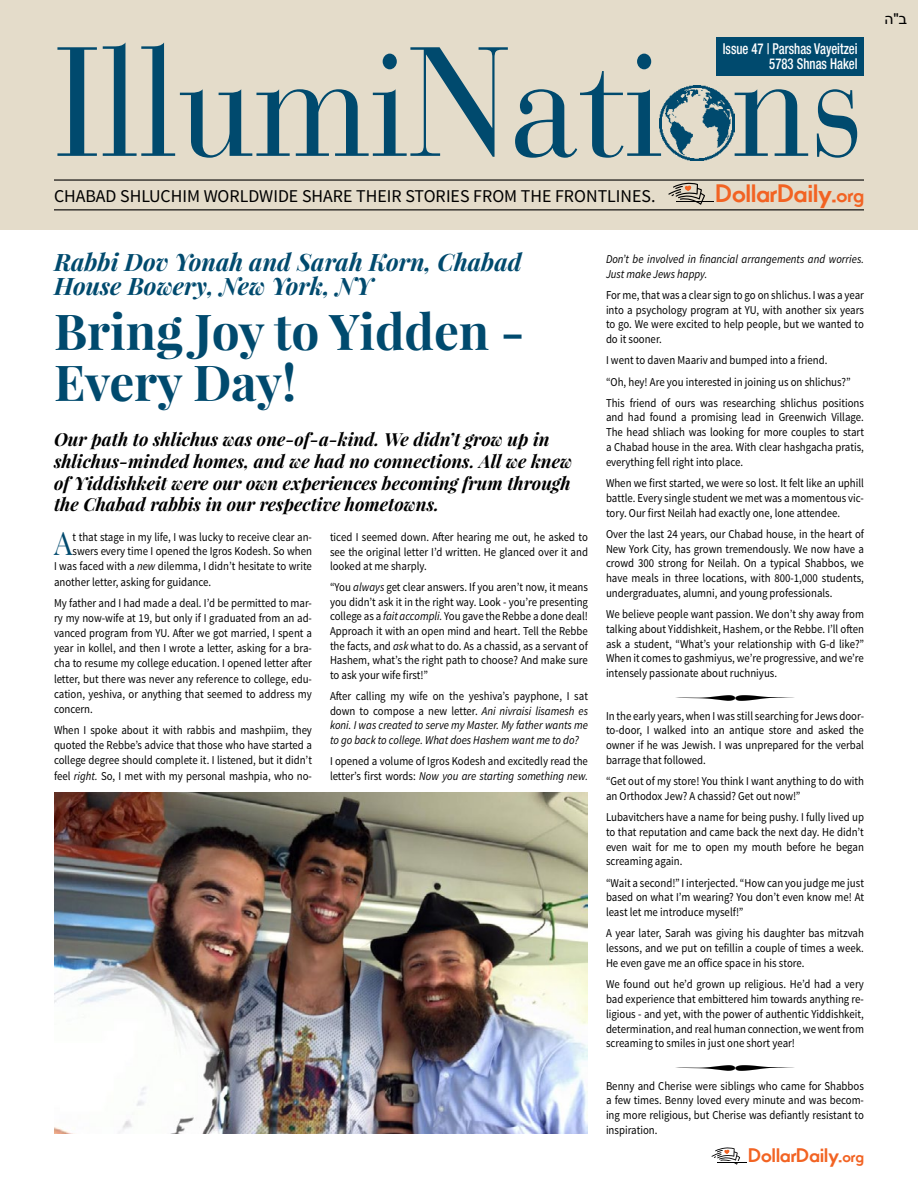
<style>
.page{position:relative;width:918px;height:1188px;background:#fff}
.page>*{position:absolute;margin:0;border:0;box-sizing:border-box;transform-origin:0 0}
.t1{font:154.2px "Bauer Bodoni Std";color:#004a6e;scale:.9 1}
.t2{font:700 49.5px/51px "Playfair Display";letter-spacing:-.005em;color:#004a6e}
.t3{font:32.4px "Playfair Display";color:#004a6e;scale:.9 1}
.t4{font:italic 700 24px/24px "Playfair Display";color:#004a6e}
.t5{font:700 24px "Movement";letter-spacing:-.005em;color:#f26323}
.t6{font:700 18.6px "Movement";letter-spacing:-.005em;color:#f26323}
.Intro{font:italic 700 18px/21.6px "Playfair Display";color:#000}
.t7{font:18px "Source Sans Pro";color:#000}
.t8{font:500 condensed 15px/15px "Helvetica Neue LT Std";color:#fff;text-align:right;scale:.85 1}
.t9{font:15px "Arial";color:#000}
.t10{font:12px/14.9px "Source Sans Pro";color:#000;text-align:justify;scale:.9 1}
.t11{font:italic 12px/14.7px "Source Sans Pro";color:#000;text-align:justify;scale:.9 1}
.s1{color:#e4dcca}
.s2{font-size:19.05px}
.s3{font-style:italic}
.s4{font-style:normal}
.s5{font-size:14.85px}
</style>
<div class="page">
<div style="left:0;top:0;width:918px;height:230px;background:#e4dcca"></div>
<hr style="left:54px;top:179px;width:810px;height:2px;background:#000">
<hr style="left:54px;top:209px;width:810px;height:1px;background:#000">
<div style="left:716px;top:37px;width:148px;height:38px;background:#004a6e"></div>
<svg style="left:668px;top:183px;width:37px;height:22px"></svg>
<hr style="left:676px;top:201px;width:37px;height:1px;background:#000">
<img style="left:660px;top:85px;width:75px;height:76px">
<svg style="left:712px;top:1147px;width:28px;height:18px"></svg>
<hr style="left:717px;top:1161px;width:30px;height:1px;background:#fff">
<hr style="left:717px;top:1162px;width:30px;height:1px;background:#000">
<img style="left:54px;top:793px;width:534px;height:341px">
<p class="t1" style="left:54px;top:11px;width:902px">IllumiNati<span class="s1">o</span>ns</p>
<p class="t7" style="left:54px;top:185px;width:603px">CHABAD SHLUCHIM WORLDWIDE SHARE THEIR STORIES FROM THE FRONTLINES.</p>
<p class="t8" style="left:723px;top:41px;width:160px">Issue 47 | Parshas Vayeitzei<br>5783 Shnas Hakel</p>
<p class="t5" style="left:716px;top:178px;width:150px">DollarDaily.<span class="s2">org</span></p>
<p class="t4" style="left:54px;top:249px;width:469px">Rabbi Dov Yonah and Sarah Korn, Chabad<br>House Bowery, New York, NY</p>
<p class="t2" style="left:54px;top:306px;width:472px">Bring Joy to Yidden -<br>Every Day!</p>
<p class="Intro" style="left:54px;top:428px;width:520px">Our path to shlichus was one-of-a-kind. We didn’t grow up in shlichus-minded homes, and we had no connections. All we knew of Yiddishkeit were our own experiences becoming frum through the Chabad rabbis in our respective hometowns.</p>
<p class="t3" style="left:54px;top:523px;width:22px">A</p>
<p class="t10" style="left:73px;top:530px;width:268px">t that stage in my life, I was lucky to receive clear an-</p>
<p class="t10" style="left:73px;top:544px;width:268px">swers every time I opened the Igros Kodesh. So when</p>
<p class="t10" style="left:54px;top:559px;width:288px">I was faced with a <span class="s3">new</span> dilemma, I didn’t hesitate to write</p>
<p class="t10" style="left:54px;top:574px;width:176px">another letter, asking for guidance.</p>
<p class="t10" style="left:54px;top:596px;width:288px">My father and I had made a deal. I’d be permitted to mar&shy;ry my now-wife at 19, but only if I graduated from an ad&shy;vanced program from YU. After we got married, I spent a year in kollel, and then I wrote a letter, asking for a bra&shy;cha to resume my college education. I opened letter after letter, but there was never any reference to college, edu&shy;cation, yeshiva, or anything that seemed to address my concern.</p>
<p class="t10" style="left:54px;top:723px;width:288px">When I spoke about it with rabbis and mashpiim, they quoted the Rebbe’s advice that those who have started a college degree should complete it. I listened, but it didn’t feel <span class="s3">right.</span> So, I met with my personal mashpia, who no-</p>
<p class="t10" style="left:330px;top:530px;width:288px">ticed I seemed down. After hearing me out, he asked to see the original letter I’d written. He glanced over it and looked at me sharply.</p>
<p class="t10" style="left:330px;top:580px;width:288px">“You <span class="s3">always</span> get clear answers. If you aren’t now, it means you didn’t ask it in the right way. Look - you’re presenting college as a <span class="s3">fait accompli.</span> You gave the Rebbe a done deal!<br>Approach it with an open mind and heart. Tell the Rebbe the facts, and <span class="s3">ask</span> what to do. As a chassid, as a servant of Hashem, what’s the right path to choose? And make sure to ask your wife first!”</p>
<p class="t11" style="left:330px;top:689px;width:288px"><span class="s4">After calling my wife on the yeshiva’s payphone, I sat down to compose a new letter.</span> Ani nivraisi lisamesh es koni. I was created to serve my Master. My father wants me to go back to college. What does Hashem want me to do?</p>
<p class="t10" style="left:330px;top:754px;width:288px">I opened a volume of Igros Kodesh and excitedly read the letter’s first words: <span class="s3">Now you are starting something new.</span></p>
<p class="t11" style="left:606px;top:251px;width:288px">Don’t be involved in financial arrangements and worries.<br>Just make Jews happy.</p>
<p class="t10" style="left:606px;top:288px;width:288px">For me, that was a clear sign to go on shlichus. I was a year into a psychology program at YU, with another six years to go. We were excited to help people, but we wanted to do it sooner.</p>
<p class="t10" style="left:606px;top:353px;width:247px">I went to daven Maariv and bumped into a friend.</p>
<p class="t10" style="left:606px;top:374px;width:273px">“Oh, hey! Are you interested in joining us on shlichus?”</p>
<p class="t10" style="left:606px;top:395px;width:288px">This friend of ours was researching shlichus positions and had found a promising lead in Greenwich Village.<br>The head shliach was looking for more couples to start a Chabad house in the area. With clear hashgacha pratis, everything fell right into place.</p>
<p class="t10" style="left:606px;top:476px;width:288px">When we first started, we were so lost. It felt like an uphill battle. Every single student we met was a momentous vic&shy;tory. Our first Neilah had exactly one, lone attendee.</p>
<p class="t10" style="left:606px;top:527px;width:288px">Over the last 24 years, our Chabad house, in the heart of New York City, has grown tremendously. We now have a crowd 300 strong for Neilah. On a typical Shabbos, we have meals in three locations, with 800-1,000 students, undergraduates, alumni, and young professionals.</p>
<p class="t10" style="left:606px;top:607px;width:288px">We believe people want passion. We don’t shy away from talking about Yiddishkeit, Hashem, or the Rebbe. I’ll often ask a student, “What’s your relationship with G-d like?” When it comes to gashmiyus, we’re progressive, and we’re intensely passionate about ruchniyus.</p>
<p class="t10" style="left:606px;top:708px;width:288px">In the early years, when I was still searching for Jews door&shy;to-door, I walked into an antique store and asked the owner if he was Jewish. I was unprepared for the verbal</p>
<p class="t10" style="left:606px;top:753px;width:113px">barrage that followed.</p>
<p class="t10" style="left:606px;top:774px;width:288px">“Get out of my store! You think I want anything to do with an Orthodox Jew? A chassid? Get out now!”</p>
<p class="t10" style="left:606px;top:810px;width:288px">Lubavitchers have a name for being pushy. I fully lived up to that reputation and came back the next day. He didn’t even wait for me to open my mouth before he began screaming again.</p>
<p class="t10" style="left:606px;top:875px;width:288px">“Wait a second!” I interjected. “How can you judge me just based on what I’m wearing? You don’t even know me! At least let me introduce myself!”</p>
<p class="t10" style="left:606px;top:926px;width:288px">A year later, Sarah was giving his daughter bas mitzvah lessons, and we put on tefillin a couple of times a week.<br>He even gave me an office space in his store.</p>
<p class="t10" style="left:606px;top:977px;width:288px">We found out he’d grown up religious. He’d had a very bad experience that embittered him towards anything re&shy;ligious - and yet, with the power of authentic Yiddishkeit, determination, and real human connection, we went from screaming to smiles in just one short year!</p>
<p class="t10" style="left:606px;top:1078px;width:288px">Benny and Cherise were siblings who came for Shabbos a few times. Benny loved every minute and was becom-</p>
<p class="t10" style="left:606px;top:1108px;width:288px">ing more religious, but Cherise was defiantly resistant to inspiration.</p>
<p class="t6" style="left:749px;top:1144px;width:117px">DollarDaily.<span class="s5">org</span></p>
<p class="t9" style="left:884px;top:9px;width:24px">ה ב"</p>
</div>
